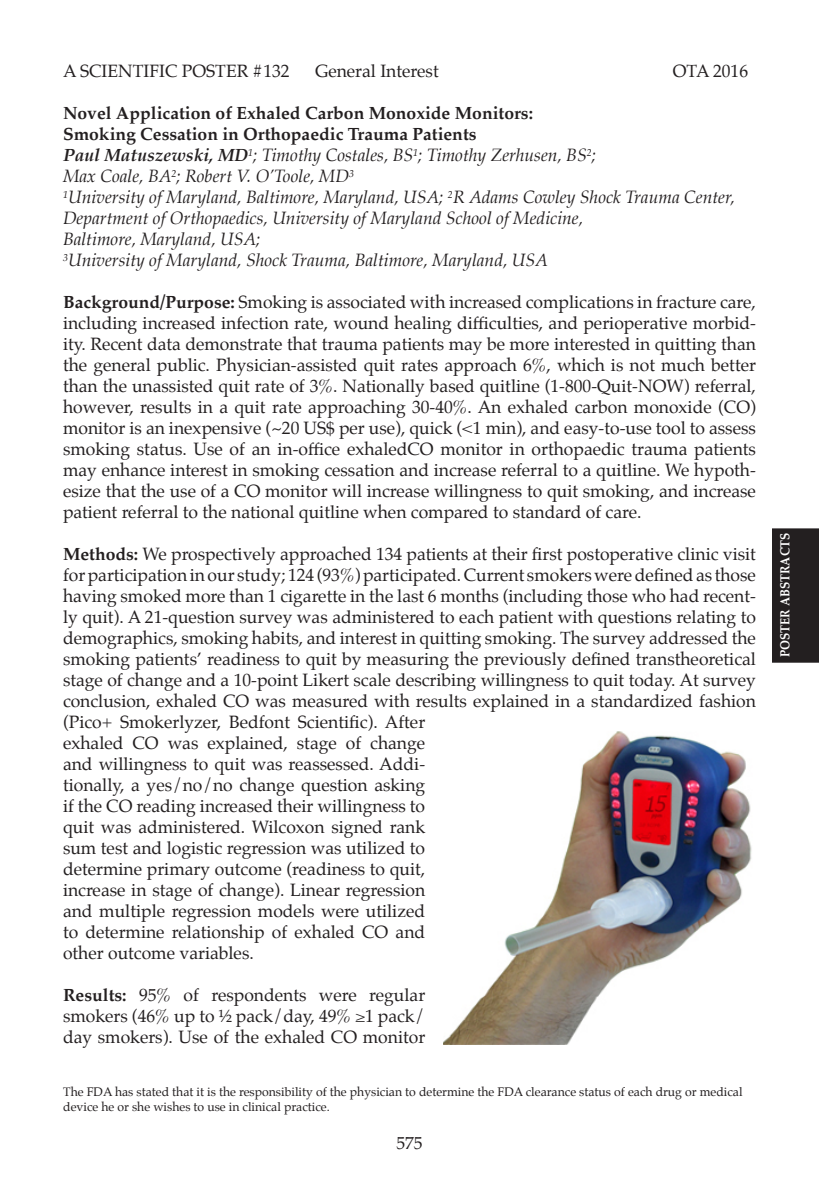
<style>
.page{position:relative;width:819px;height:1197px;background:#fff}
.page>*{position:absolute;margin:0;border:0;box-sizing:border-box;transform-origin:0 0}
.t1{font:17.5px/21px "Palatino";color:#231f20;text-align:justify}
.t2{font:italic 17.5px/21px "Palatino";color:#231f20}
.t3{font:700 17.5px/21px "Palatino";color:#231f20}
.t4{font:700 13.12px "Palatino";color:#fff;scale:.9 1}
.t5{font:12.25px/14.9px "Palatino";color:#231f20}
.s1{font-style:italic}
.s2{font-weight:400;font-style:italic}
.s3{font-weight:700}
</style>
<div class="page">
<div style="left:772px;top:528px;width:47px;height:135px;background:#231f20"></div>
<img style="left:443px;top:731px;width:309px;height:313px">
<p class="t1" style="left:63px;top:61px;width:228px">A SCIENTIFIC POSTER #132</p>
<p class="t1" style="left:315px;top:61px;width:125px">General Interest</p>
<p class="t1" style="left:673px;top:61px;width:77px">OTA 2016</p>
<p class="t3" style="left:63px;top:103px;width:472px">Novel Application of Exhaled Carbon Monoxide Monitors:</p>
<p class="t3" style="left:63px;top:124px;width:535px">Smoking Cessation in Orthopaedic Trauma Patients<br><span class="s1">Paul Matuszewski, MD</span><sup>1</sup><span class="s2">; Timothy Costales, BS</span><sup>1</sup><span class="s2">; Timothy Zerhusen, BS</span><sup>2</sup><span class="s2">;</span></p>
<p class="t2" style="left:63px;top:166px;width:293px">Max Coale, BA<sup>2</sup>; Robert V. O’Toole, MD<sup>3</sup></p>
<p class="t2" style="left:63px;top:187px;width:673px"><sup>1</sup>University of Maryland, Baltimore, Maryland, USA; <sup>2</sup>R Adams Cowley Shock Trauma Center,<br>Department of Orthopaedics, University of Maryland School of Medicine,</p>
<p class="t2" style="left:63px;top:229px;width:199px">Baltimore, Maryland, USA;</p>
<p class="t2" style="left:63px;top:250px;width:486px"><sup>3</sup>University of Maryland, Shock Trauma, Baltimore, Maryland, USA</p>
<p class="t1" style="left:63px;top:292px;width:695px"><span class="s3">Background/Purpose:</span> Smoking is associated with increased complications in fracture care, including increased infection rate, wound healing difficulties, and perioperative morbid&shy;ity. Recent data demonstrate that trauma patients may be more interested in quitting than the general public. Physician-assisted quit rates approach 6%, which is not much better than the unassisted quit rate of 3%. Nationally based quitline (1-800-Quit-NOW) referral, however, results in a quit rate approaching 30-40%. An exhaled carbon monoxide (CO) monitor is an inexpensive (~20 US$ per use), quick (&lt;1 min), and easy-to-use tool to assess smoking status. Use of an in-office exhaledCO monitor in orthopaedic trauma patients may enhance interest in smoking cessation and increase referral to a quitline. We hypoth&shy;esize that the use of a CO monitor will increase willingness to quit smoking, and increase patient referral to the national quitline when compared to standard of care.</p>
<p class="t1" style="left:63px;top:544px;width:695px;text-align:left"><span class="s3">Methods:</span> We prospectively approached 134 patients at their first postoperative clinic visit for participation in our study; 124 (93%) participated. Current smokers were defined as those having smoked more than 1 cigarette in the last 6 months (including those who had recent&shy;ly quit). A 21-question survey was administered to each patient with questions relating to demographics, smoking habits, and interest in quitting smoking. The survey addressed the smoking patients’ readiness to quit by measuring the previously defined transtheoretical stage of change and a 10-point Likert scale describing willingness to quit today. At survey conclusion, exhaled CO was measured with results explained in a standardized fashion (Pico+ Smokerlyzer, Bedfont Scientific). After<br>exhaled CO was explained, stage of change<br>and willingness to quit was reassessed. Addi-<br>tionally, a yes/no/no change question asking<br>if the CO reading increased their willingness to<br>quit was administered. Wilcoxon signed rank<br>sum test and logistic regression was utilized to<br>determine primary outcome (readiness to quit,<br>increase in stage of change). Linear regression<br>and multiple regression models were utilized<br>to determine relationship of exhaled CO and<br>other outcome variables.</p>
<p class="t1" style="left:63px;top:984px;width:364px"><span class="s3">Results:</span> 95% of respondents were regular smokers (46% up to ½ pack/day, 49% ≥1 pack/ day smokers). Use of the exhaled CO monitor</p>
<p class="t5" style="left:63px;top:1084px;width:681px">The FDA has stated that it is the responsibility of the physician to determine the FDA clearance status of each drug or medical device he or she wishes to use in clinical practice.</p>
<p class="t1" style="left:396px;top:1133px;width:28px">575</p>
<p class="t4" style="left:774px;top:657px;width:140px;rotate:-90deg">POSTER ABSTRACTS</p>
</div>
